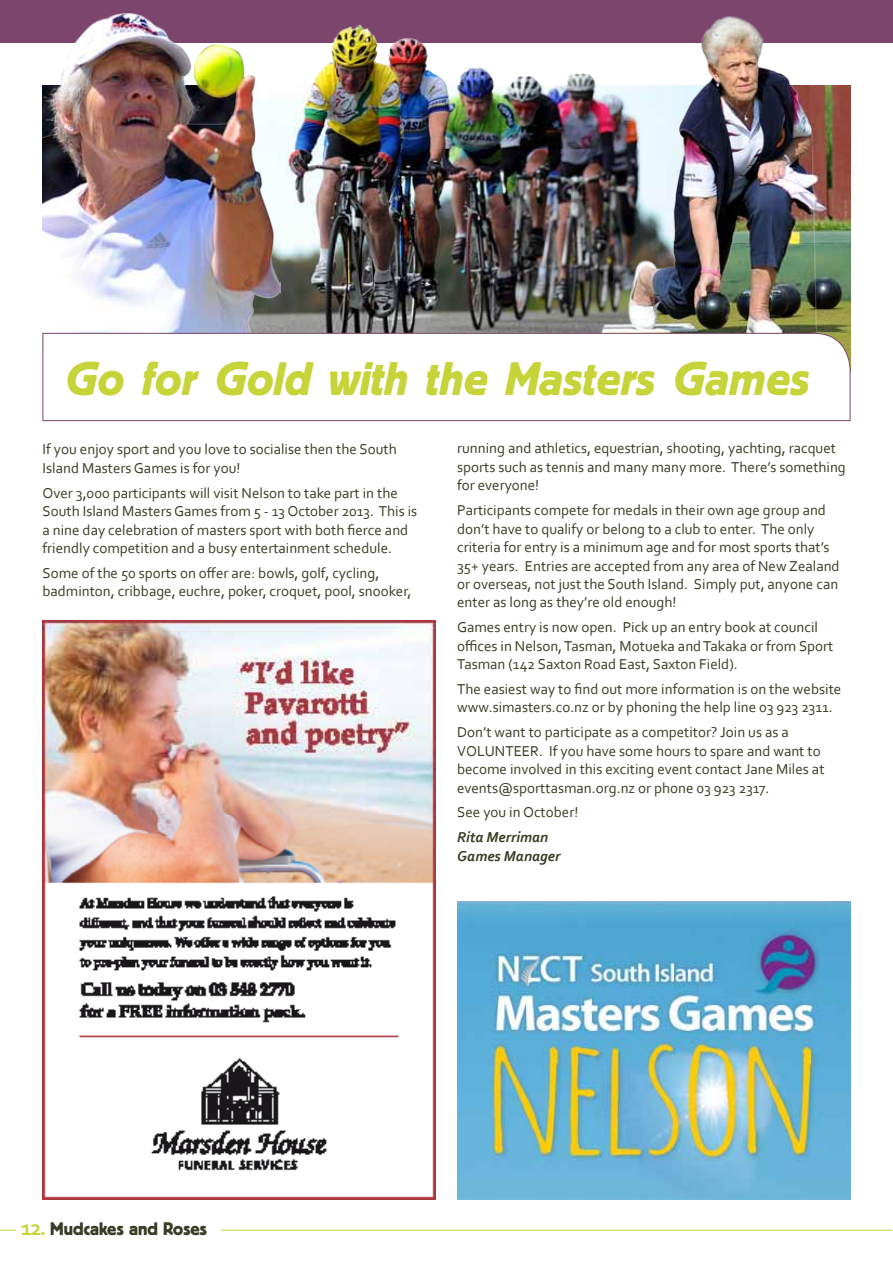
<style>
.page{position:relative;width:893px;height:1263px;background:#fff}
.page>*{position:absolute;margin:0;border:0;box-sizing:border-box;transform-origin:0 0}
.t1{font:italic 46.5px "Block BE";color:#c6d339}
.t2{font:18px "Block BE";color:#3a3c26}
.t3{font:15px/18.5px "Corbel";color:#3a3c26}
.t4{font:italic 700 15px/18.5px "Corbel";color:#3a3c26}
.s1{font-family:"Corbel";font-weight:700;font-size:22.35px;color:#c6d339}
</style>
<div class="page">
<svg style="left:0;top:1230px;width:16px;height:1px"></svg>
<hr style="left:221px;top:1230px;width:671px;height:1px;background:#c6d339">
<div style="left:0;top:0;width:893px;height:43px;background:#7b456c"></div>
<img style="left:43px;top:621px;width:393px;height:578px">
<img style="left:457px;top:902px;width:393px;height:297px">
<img style="left:280px;top:149px;width:320px;height:184px">
<img style="left:43px;top:13px;width:237px;height:320px">
<img style="left:600px;top:16px;width:250px;height:317px">
<svg style="left:42px;top:333px;width:809px;height:88px"></svg>
<img style="left:272px;top:13px;width:383px;height:136px">
<h1 class="t1" style="left:65px;top:353px;width:746px">Go for Gold with the Masters Games</h1>
<p class="t3" style="left:43px;top:440px;width:356px">If you enjoy sport and you love to socialise then the South<br>Island Masters Games is for you!</p>
<p class="t3" style="left:43px;top:483px;width:376px">Over 3,000 participants will visit Nelson to take part in the South Island Masters Games from 5 - 13 October 2013. This is a nine day celebration of masters sport with both fierce and friendly competition and a busy entertainment schedule.</p>
<p class="t3" style="left:43px;top:563px;width:371px">Some of the 50 sports on offer are: bowls, golf, cycling, badminton, cribbage, euchre, poker, croquet, pool, snooker,</p>
<p class="t3" style="left:457px;top:439px;width:390px">running and athletics, equestrian, shooting, yachting, racquet sports such as tennis and many many more. There’s something for everyone!</p>
<p class="t3" style="left:457px;top:501px;width:384px">Participants compete for medals in their own age group and don’t have to qualify or belong to a club to enter. The only criteria for entry is a minimum age and for most sports that’s 35+ years. Entries are accepted from any area of New Zealand or overseas, not just the South Island. Simply put, anyone can enter as long as they’re old enough!</p>
<p class="t3" style="left:457px;top:618px;width:378px">Games entry is now open. Pick up an entry book at council offices in Nelson, Tasman, Motueka and Takaka or from Sport<br>Tasman (142 Saxton Road East, Saxton Field).</p>
<p class="t3" style="left:457px;top:679px;width:386px">The easiest way to find out more information is on the website www.simasters.co.nz or by phoning the help line 03 923 2311.</p>
<p class="t3" style="left:457px;top:723px;width:369px">Don’t want to participate as a competitor? Join us as a VOLUNTEER. If you have some hours to spare and want to become involved in this exciting event contact Jane Miles at events@sporttasman.org.nz or phone 03 923 2317.</p>
<p class="t3" style="left:457px;top:803px;width:123px">See you in October!</p>
<p class="t4" style="left:457px;top:828px;width:105px">Rita Merriman<br>Games Manager</p>
<p class="t2" style="left:21px;top:1219px;width:187px"><span class="s1">12.</span> Mudcakes and Roses</p>
</div>
